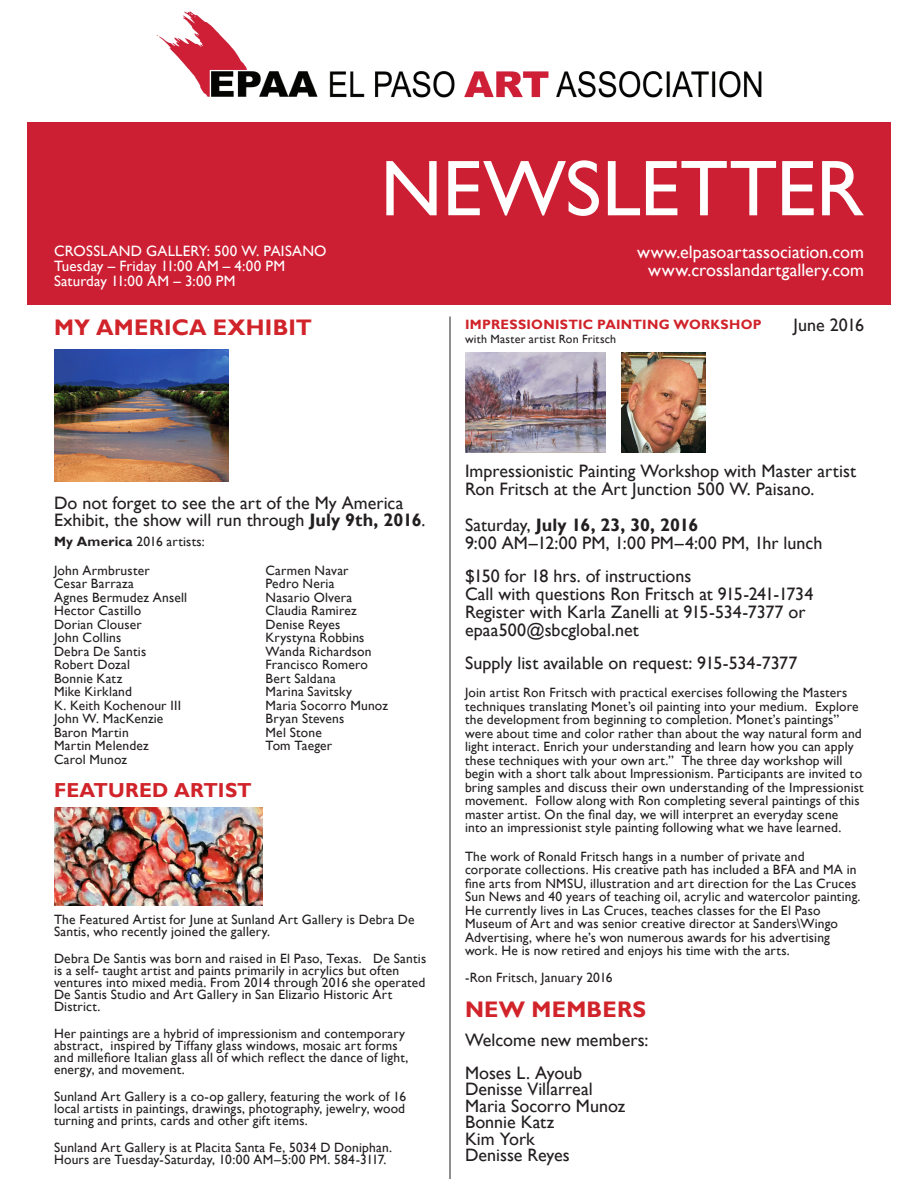
<style>
.page{position:relative;width:918px;height:1188px;background:#fff}
.page>*{position:absolute;margin:0;border:0;box-sizing:border-box;transform-origin:0 0}
.t1{font:79.5px "Gill Sans";color:#fff}
.t2{font:700 22.5px "Gill Sans";letter-spacing:.01em;color:#d1232a}
.t3{font:700 20.25px "Gill Sans";letter-spacing:.005em;color:#d1232a}
.t4{font:18px/18px "Gill Sans";color:#231f20}
.t5{font:18px/18px "Gill Sans";color:#fff;text-align:right}
.t6{font:15px/15px "Gill Sans";letter-spacing:.01em;color:#fff}
.t7{font:13.5px/13.5px "Gill Sans";letter-spacing:.015em;color:#231f20}
.t8{font:700 13.5px "Gill Sans";letter-spacing:.02em;color:#d1232a}
.t9{font:12px "Gill Sans";letter-spacing:.02em;color:#231f20}
.s1{font-weight:700}
</style>
<div class="page">
<img style="left:156px;top:11px;width:606px;height:87px">
<div style="left:27px;top:122px;width:864px;height:182px;background:#cd1f33"></div>
<hr style="left:450px;top:316px;width:1px;height:863px;background:#231f20">
<img style="left:54px;top:350px;width:175px;height:132px">
<img style="left:55px;top:807px;width:207px;height:99px">
<img style="left:465px;top:353px;width:141px;height:100px">
<img style="left:621px;top:353px;width:84px;height:100px">
<p class="t6" style="left:54px;top:243px;width:274px">CROSSLAND GALLERY: 500 W. PAISANO<br>Tuesday – Friday 11:00 AM – 4:00 PM<br>Saturday 11:00 AM – 3:00 PM</p>
<p class="t1" style="left:380px;top:142px;width:485px">NEWSLETTER</p>
<p class="t5" style="left:637px;top:243px;width:228px">www.elpasoartassociation.com www.crosslandartgallery.com</p>
<p class="t2" style="left:54px;top:314px;width:259px">MY AMERICA EXHIBIT</p>
<p class="t8" style="left:465px;top:316px;width:298px">IMPRESSIONISTIC PAINTING WORKSHOP</p>
<p class="t4" style="left:793px;top:317px;width:72px">June 2016</p>
<p class="t9" style="left:465px;top:332px;width:153px">with Master artist Ron Fritsch</p>
<p class="t4" style="left:54px;top:495px;width:373px;line-height:17.2px">Do not forget to see the art of the My America<br>Exhibit, the show will run through <span class="s1">July 9th, 2016</span>.</p>
<p class="t7" style="left:54px;top:535px;width:152px"><span class="s1">My America</span> 2016 artists:</p>
<p class="t7" style="left:54px;top:564px;width:135px">John Armbruster<br>Cesar Barraza<br>Agnes Bermudez Ansell<br>Hector Castillo<br>Dorian Clouser<br>John Collins<br>Debra De Santis<br>Robert Dozal<br>Bonnie Katz<br>Mike Kirkland<br>K. Keith Kochenour III<br>John W. MacKenzie<br>Baron Martin<br>Martin Melendez<br>Carol Munoz</p>
<p class="t7" style="left:266px;top:564px;width:124px">Carmen Navar<br>Pedro Neria<br>Nasario Olvera<br>Claudia Ramirez<br>Denise Reyes<br>Krystyna Robbins<br>Wanda Richardson<br>Francisco Romero<br>Bert Saldana<br>Marina Savitsky<br>Maria Socorro Munoz<br>Bryan Stevens<br>Mel Stone<br>Tom Taeger</p>
<p class="t3" style="left:54px;top:778px;width:199px">FEATURED ARTIST</p>
<p class="t7" style="left:54px;top:914px;width:362px;line-height:12px">The Featured Artist for June at Sunland Art Gallery is Debra De<br>Santis, who recently joined the gallery.</p>
<p class="t7" style="left:54px;top:953px;width:374px;line-height:12px">Debra De Santis was born and raised in El Paso, Texas. De Santis is a self- taught artist and paints primarily in acrylics but often ventures into mixed media. From 2014 through 2016 she operated De Santis Studio and Art Gallery in San Elizario Historic Art District.</p>
<p class="t7" style="left:54px;top:1028px;width:356px;line-height:12px">Her paintings are a hybrid of impressionism and contemporary abstract, inspired by Tiffany glass windows, mosaic art forms and millefiore Italian glass all of which reflect the dance of light, energy, and movement.</p>
<p class="t7" style="left:54px;top:1091px;width:354px;line-height:12px;text-align:justify">Sunland Art Gallery is a co-op gallery, featuring the work of 16 local artists in paintings, drawings, photography, jewelry, wood turning and prints, cards and other gift items.</p>
<p class="t7" style="left:54px;top:1142px;width:340px;line-height:12px">Sunland Art Gallery is at Placita Santa Fe, 5034 D Doniphan.<br>Hours are Tuesday-Saturday, 10:00 AM–5:00 PM. 584-3117.</p>
<p class="t4" style="left:465px;top:462px;width:393px">Impressionistic Painting Workshop with Master artist<br>Ron Fritsch at the Art Junction 500 W. Paisano.</p>
<p class="t4" style="left:465px;top:516px;width:359px">Saturday, <span class="s1">July 16, 23, 30, 2016<br></span>9:00 AM–12:00 PM, 1:00 PM–4:00 PM, 1hr lunch</p>
<p class="t4" style="left:465px;top:567px;width:350px">$150 for 18 hrs. of instructions<br>Call with questions Ron Fritsch at 915-241-1734<br>Register with Karla Zanelli at 915-534-7377 or epaa500@sbcglobal.net</p>
<p class="t4" style="left:465px;top:654px;width:334px">Supply list available on request: 915-534-7377</p>
<p class="t7" style="left:465px;top:686px;width:400px">Join artist Ron Fritsch with practical exercises following the Masters techniques translating Monet’s oil painting into your medium. Explore the development from beginning to completion. Monet’s paintings” were about time and color rather than about the way natural form and light interact. Enrich your understanding and learn how you can apply these techniques with your own art.” The three day workshop will begin with a short talk about Impressionism. Participants are invited to bring samples and discuss their own understanding of the Impressionist movement. Follow along with Ron completing several paintings of this master artist. On the final day, we will interpret an everyday scene into an impressionist style painting following what we have learned.</p>
<p class="t7" style="left:465px;top:850px;width:397px">The work of Ronald Fritsch hangs in a number of private and corporate collections. His creative path has included a BFA and MA in fine arts from NMSU, illustration and art direction for the Las Cruces Sun News and 40 years of teaching oil, acrylic and watercolor painting.<br>He currently lives in Las Cruces, teaches classes for the El Paso Museum of Art and was senior creative director at Sanders\Wingo Advertising, where he’s won numerous awards for his advertising work. He is now retired and enjoys his time with the arts.</p>
<p class="t7" style="left:465px;top:971px;width:149px">-Ron Fritsch, January 2016</p>
<p class="t2" style="left:465px;top:996px;width:183px">NEW MEMBERS</p>
<p class="t4" style="left:465px;top:1024px;width:185px;line-height:33px">Welcome new members:<br>Moses L. Ayoub</p>
<p class="t4" style="left:465px;top:1081px;width:162px;line-height:16.5px">Denisse Villarreal<br>Maria Socorro Munoz<br>Bonnie Katz<br>Kim York<br>Denisse Reyes</p>
</div>
